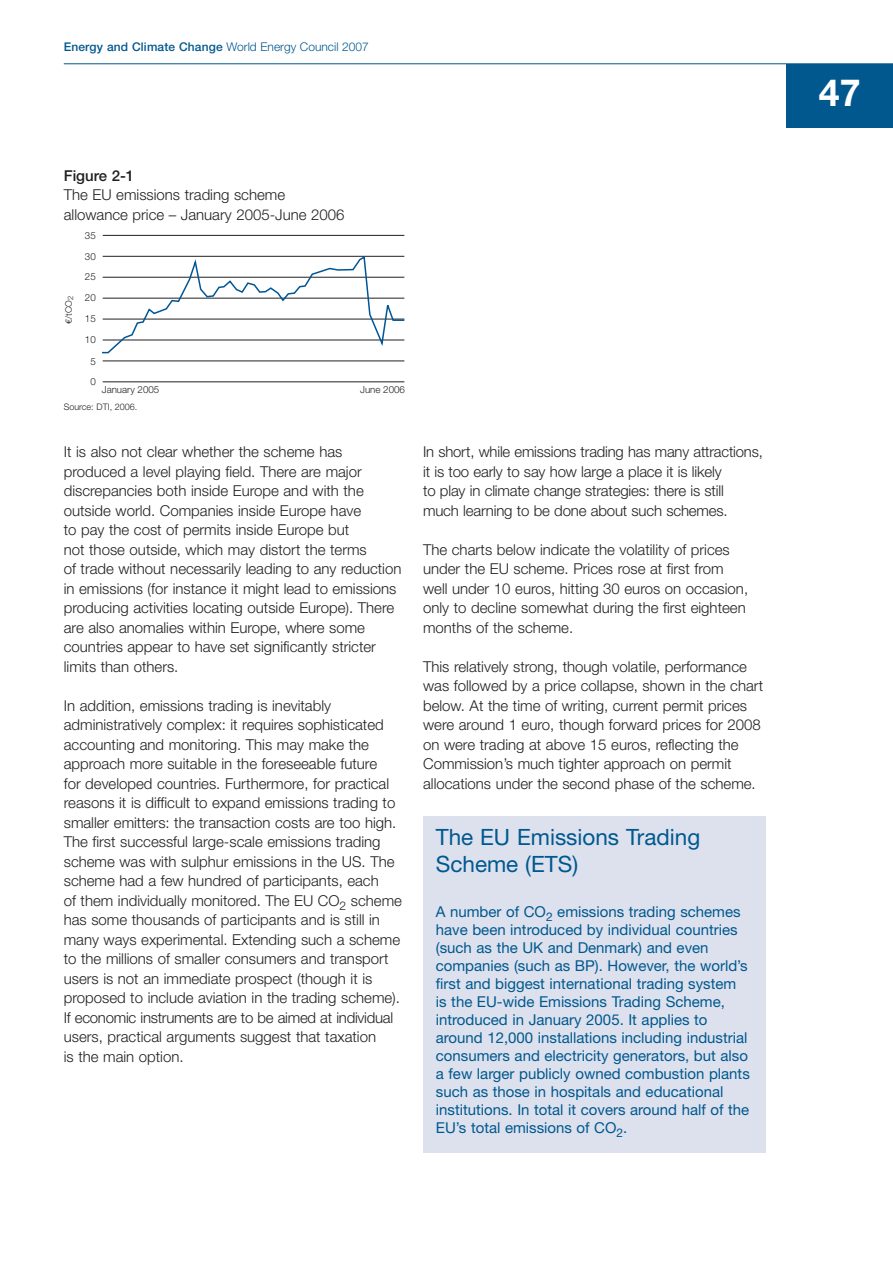
<style>
.page{position:relative;width:893px;height:1263px;background:#fff}
.page>*{position:absolute;margin:0;border:0;box-sizing:border-box;transform-origin:0 0}
.t1{font:700 37.5px "Helvetica Neue";color:#fff}
.t2{font:22.5px/27px "Helvetica Neue";color:#00588f}
.t3{font:300 15px/19.5px "Helvetica Neue";color:#231f20}
.t4{font:15px/18px "Helvetica Neue";color:#00588f}
.t5{font:500 15px "Helvetica Neue";color:#231f20}
.t6{font:500 12px "Helvetica Neue";letter-spacing:.01em;color:#00588f}
.t7{font:300 9.75px "Helvetica Neue";color:#231f20}
.t8{font:300 9px "Helvetica Neue";color:#231f20}
.s1{font-weight:300}
.s2{font-family:"Euro Mono";font-weight:400}
</style>
<div class="page">
<hr style="left:103px;top:382px;width:301px;height:1px;background:#231f20">
<hr style="left:103px;top:361px;width:301px;height:1px;background:#231f20">
<hr style="left:103px;top:235px;width:301px;height:1px;background:#231f20">
<svg style="left:102px;top:255px;width:303px;height:99px"></svg>
<div style="left:423px;top:816px;width:342px;height:337px;background:#dce1ed"></div>
<hr style="left:64px;top:63px;width:829px;height:1px;background:#00588f">
<div style="left:787px;top:64px;width:106px;height:64px;background:#00588f"></div>
<p class="t6" style="left:64px;top:43px;width:307px">Energy and Climate Change <span class="s1">World Energy Council 2007</span></p>
<p class="t5" style="left:64px;top:170px;width:72px">Figure 2-1</p>
<p class="t3" style="left:64px;top:187px;width:282px">The EU emissions trading scheme allowance price – January 2005-June 2006</p>
<p class="t7" style="left:85px;top:232px;width:12px">35</p>
<p class="t7" style="left:85px;top:253px;width:12px">30</p>
<p class="t8" style="left:65px;top:324px;width:30px;rotate:-90deg"><span class="s2">€</span>/tCO<sub>2</sub></p>
<p class="t7" style="left:85px;top:273px;width:12px">25</p>
<p class="t7" style="left:85px;top:294px;width:12px">20</p>
<p class="t7" style="left:85px;top:315px;width:12px">15</p>
<p class="t7" style="left:85px;top:336px;width:12px">10</p>
<p class="t7" style="left:90px;top:358px;width:7px">5</p>
<p class="t7" style="left:90px;top:378px;width:7px">0</p>
<p class="t7" style="left:102px;top:386px;width:59px">January 2005</p>
<p class="t7" style="left:360px;top:386px;width:46px">June 2006</p>
<p class="t8" style="left:64px;top:404px;width:75px">Source: DTI, 2006.</p>
<p class="t3" style="left:64px;top:444px;width:339px">It is also not clear whether the scheme has produced a level playing field. There are major discrepancies both inside Europe and with the outside world. Companies inside Europe have<br>to pay the cost of permits inside Europe but<br>not those outside, which may distort the terms<br>of trade without necessarily leading to any reduction in emissions (for instance it might lead to emissions producing activities locating outside Europe). There are also anomalies within Europe, where some countries appear to have set significantly stricter limits than others.</p>
<p class="t3" style="left:64px;top:697px;width:340px">In addition, emissions trading is inevitably administratively complex: it requires sophisticated accounting and monitoring. This may make the approach more suitable in the foreseeable future<br>for developed countries. Furthermore, for practical reasons it is difficult to expand emissions trading to smaller emitters: the transaction costs are too high.<br>The first successful large-scale emissions trading scheme was with sulphur emissions in the US. The scheme had a few hundred of participants, each<br>of them individually monitored. The EU CO<sub>2</sub> scheme has some thousands of participants and is still in many ways experimental. Extending such a scheme to the millions of smaller consumers and transport users is not an immediate prospect (though it is proposed to include aviation in the trading scheme).<br>If economic instruments are to be aimed at individual users, practical arguments suggest that taxation<br>is the main option.</p>
<p class="t3" style="left:423px;top:444px;width:341px">In short, while emissions trading has many attractions, it is too early to say how large a place it is likely<br>to play in climate change strategies: there is still much learning to be done about such schemes.</p>
<p class="t3" style="left:423px;top:541px;width:327px">The charts below indicate the volatility of prices under the EU scheme. Prices rose at first from well under 10 euros, hitting 30 euros on occasion, only to decline somewhat during the first eighteen months of the scheme.</p>
<p class="t3" style="left:423px;top:658px;width:342px">This relatively strong, though volatile, performance was followed by a price collapse, shown in the chart below. At the time of writing, current permit prices were around 1 euro, though forward prices for 2008 on were trading at above 15 euros, reflecting the Commission’s much tighter approach on permit allocations under the second phase of the scheme.</p>
<h2 class="t2" style="left:436px;top:826px;width:266px">The EU Emissions Trading<br>Scheme (ETS)</h2>
<p class="t4" style="left:436px;top:904px;width:315px">A number of CO<sub>2</sub> emissions trading schemes have been introduced by individual countries (such as the UK and Denmark) and even companies (such as BP). However, the world’s first and biggest international trading system is the EU-wide Emissions Trading Scheme, introduced in January 2005. It applies to around 12,000 installations including industrial consumers and electricity generators, but also a few larger publicly owned combustion plants such as those in hospitals and educational institutions. In total it covers around half of the EU’s total emissions of CO<sub>2</sub>.</p>
<h1 class="t1" style="left:819px;top:79px;width:43px">47</h1>
</div>
